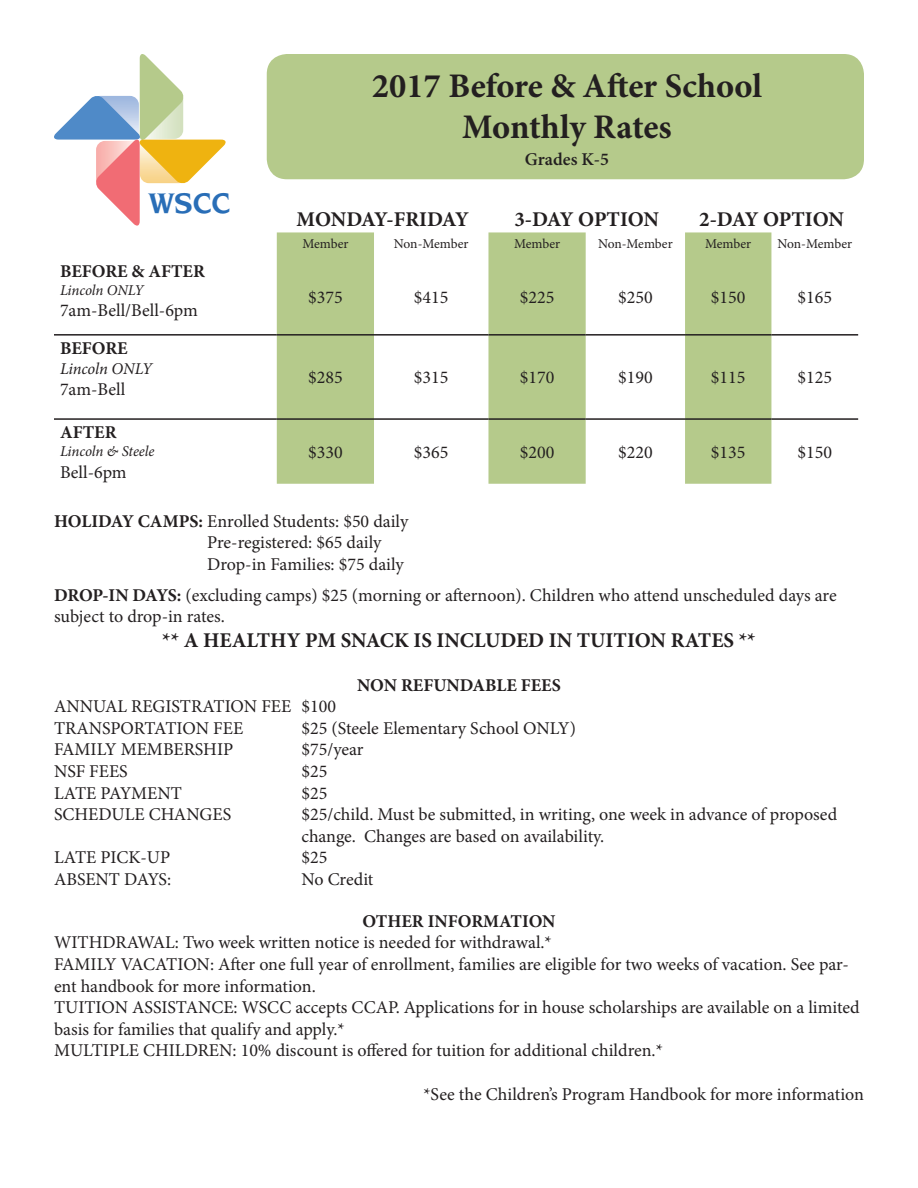
<style>
.page{position:relative;width:918px;height:1188px;background:#fff}
.page>*{position:absolute;margin:0;border:0;box-sizing:border-box;transform-origin:0 0}
.t1{font:700 34.5px/41.4px "Minion Pro";color:#231f20;text-align:center}
.t2{font:700 30.6px "Novarese";color:#296eb7}
.t3{font:700 21px "Minion Pro";color:#231f20}
.t4{font:18px/21.6px "Minion Pro";color:#231f20}
.t5{font:700 18px "Minion Pro";color:#231f20}
.t6{font:600 18px "Minion Pro";color:#231f20}
.t7{font:italic 16.5px "Minion Pro";letter-spacing:-.01em;color:#231f20}
.t8{font:italic 15px "Minion Pro";letter-spacing:-.01em;color:#231f20}
.t9{font:13.5px "Minion Pro";letter-spacing:-.005em;color:#231f20}
.s1{font-weight:700}
</style>
<div class="page">
<svg style="left:54px;top:54px;width:172px;height:172px"></svg>
<div style="left:267px;top:54px;width:597px;height:125px;background:#b5ca8b;border-radius:20px"></div>
<svg style="left:277px;top:232px;width:494px;height:252px;fill:#b5ca8b"></svg>
<hr style="left:54px;top:334px;width:223px;height:2px;background:#231f20">
<hr style="left:277px;top:334px;width:97px;height:2px;background:#231f20">
<hr style="left:374px;top:334px;width:114px;height:2px;background:#231f20">
<hr style="left:488px;top:334px;width:98px;height:2px;background:#231f20">
<hr style="left:586px;top:334px;width:99px;height:2px;background:#231f20">
<hr style="left:685px;top:334px;width:86px;height:2px;background:#231f20">
<hr style="left:771px;top:334px;width:87px;height:2px;background:#231f20">
<hr style="left:54px;top:418px;width:223px;height:2px;background:#231f20">
<hr style="left:277px;top:418px;width:97px;height:2px;background:#231f20">
<hr style="left:374px;top:418px;width:114px;height:2px;background:#231f20">
<hr style="left:488px;top:418px;width:98px;height:2px;background:#231f20">
<hr style="left:586px;top:418px;width:99px;height:2px;background:#231f20">
<hr style="left:685px;top:418px;width:86px;height:2px;background:#231f20">
<hr style="left:771px;top:418px;width:87px;height:2px;background:#231f20">
<p class="t2" style="left:149px;top:186px;width:83px">WSCC</p>
<p class="t5" style="left:60px;top:258px;width:146px">BEFORE &amp; AFTER</p>
<p class="t8" style="left:60px;top:280px;width:85px">Lincoln ONLY</p>
<p class="t4" style="left:60px;top:300px;width:139px">7am-Bell/Bell-6pm</p>
<p class="t5" style="left:60px;top:335px;width:69px">BEFORE</p>
<p class="t7" style="left:60px;top:357px;width:94px">Lincoln ONLY</p>
<p class="t4" style="left:60px;top:379px;width:67px">7am-Bell</p>
<p class="t5" style="left:60px;top:420px;width:58px">AFTER</p>
<p class="t8" style="left:60px;top:441px;width:96px">Lincoln &amp; Steele</p>
<p class="t4" style="left:60px;top:461px;width:68px">Bell-6pm</p>
<p class="t1" style="left:372px;top:65px;width:392px">2017 Before &amp; After School<br>Monthly Rates</p>
<p class="t6" style="left:525px;top:147px;width:86px">Grades K-5</p>
<p class="t3" style="left:296px;top:205px;width:174px">MONDAY-FRIDAY</p>
<p class="t3" style="left:514px;top:205px;width:146px">3-DAY OPTION</p>
<p class="t3" style="left:699px;top:205px;width:146px">2-DAY OPTION</p>
<p class="t9" style="left:302px;top:235px;width:48px">Member</p>
<p class="t9" style="left:394px;top:235px;width:76px">Non-Member</p>
<p class="t9" style="left:514px;top:235px;width:48px">Member</p>
<p class="t9" style="left:598px;top:235px;width:76px">Non-Member</p>
<p class="t9" style="left:705px;top:235px;width:48px">Member</p>
<p class="t9" style="left:777px;top:235px;width:76px">Non-Member</p>
<p class="t4" style="left:308px;top:286px;width:36px">$375</p>
<p class="t4" style="left:414px;top:286px;width:36px">$415</p>
<p class="t4" style="left:520px;top:286px;width:36px">$225</p>
<p class="t4" style="left:618px;top:286px;width:36px">$250</p>
<p class="t4" style="left:711px;top:286px;width:36px">$150</p>
<p class="t4" style="left:798px;top:286px;width:36px">$165</p>
<p class="t4" style="left:308px;top:367px;width:36px">$285</p>
<p class="t4" style="left:414px;top:367px;width:36px">$315</p>
<p class="t4" style="left:520px;top:367px;width:36px">$170</p>
<p class="t4" style="left:618px;top:367px;width:36px">$190</p>
<p class="t4" style="left:711px;top:367px;width:36px">$115</p>
<p class="t4" style="left:798px;top:367px;width:36px">$125</p>
<p class="t4" style="left:308px;top:441px;width:36px">$330</p>
<p class="t4" style="left:414px;top:441px;width:36px">$365</p>
<p class="t4" style="left:520px;top:441px;width:36px">$200</p>
<p class="t4" style="left:618px;top:441px;width:36px">$220</p>
<p class="t4" style="left:711px;top:441px;width:36px">$135</p>
<p class="t4" style="left:798px;top:441px;width:36px">$150</p>
<p class="t4" style="left:207px;top:510px;width:203px;text-indent:-153px"><span class="s1">HOLIDAY CAMPS:</span> Enrolled Students: $50 daily<br>Pre-registered: $65 daily<br>Drop-in Families: $75 daily</p>
<p class="t4" style="left:54px;top:584px;width:784px"><span class="s1">DROP-IN DAYS:</span> (excluding camps) $25 (morning or afternoon). Children who attend unscheduled days are subject to drop-in rates.</p>
<p class="t3" style="left:162px;top:626px;width:595px">** A HEALTHY PM SNACK IS INCLUDED IN TUITION RATES **</p>
<p class="t5" style="left:357px;top:672px;width:205px">NON REFUNDABLE FEES</p>
<p class="t4" style="left:54px;top:696px;width:284px">ANNUAL REGISTRATION FEE $100</p>
<p class="t4" style="left:54px;top:717px;width:191px">TRANSPORTATION FEE</p>
<p class="t4" style="left:302px;top:717px;width:276px">$25 (Steele Elementary School ONLY)</p>
<p class="t4" style="left:54px;top:739px;width:181px">FAMILY MEMBERSHIP</p>
<p class="t4" style="left:302px;top:739px;width:64px">$75/year</p>
<p class="t4" style="left:54px;top:761px;width:75px">NSF FEES</p>
<p class="t4" style="left:302px;top:761px;width:27px">$25</p>
<p class="t4" style="left:54px;top:782px;width:129px">LATE PAYMENT</p>
<p class="t4" style="left:302px;top:782px;width:27px">$25</p>
<p class="t4" style="left:54px;top:804px;width:179px">SCHEDULE CHANGES</p>
<p class="t4" style="left:302px;top:804px;width:537px">$25/child. Must be submitted, in writing, one week in advance of proposed change. Changes are based on availability.</p>
<p class="t4" style="left:54px;top:847px;width:118px">LATE PICK-UP</p>
<p class="t4" style="left:302px;top:847px;width:27px">$25</p>
<p class="t4" style="left:54px;top:869px;width:119px">ABSENT DAYS:</p>
<p class="t4" style="left:302px;top:869px;width:73px">No Credit</p>
<p class="t5" style="left:362px;top:908px;width:195px">OTHER INFORMATION</p>
<p class="t4" style="left:54px;top:932px;width:499px">WITHDRAWAL: Two week written notice is needed for withdrawal.*</p>
<p class="t4" style="left:54px;top:954px;width:796px">FAMILY VACATION: After one full year of enrollment, families are eligible for two weeks of vacation. See par&shy;ent handbook for more information.</p>
<p class="t4" style="left:54px;top:997px;width:807px">TUITION ASSISTANCE: WSCC accepts CCAP. Applications for in house scholarships are available on a limited basis for families that qualify and apply.*</p>
<p class="t4" style="left:54px;top:1040px;width:611px">MULTIPLE CHILDREN: 10% discount is offered for tuition for additional children.*</p>
<p class="t4" style="left:423px;top:1083px;width:442px">*See the Children’s Program Handbook for more information</p>
</div>
